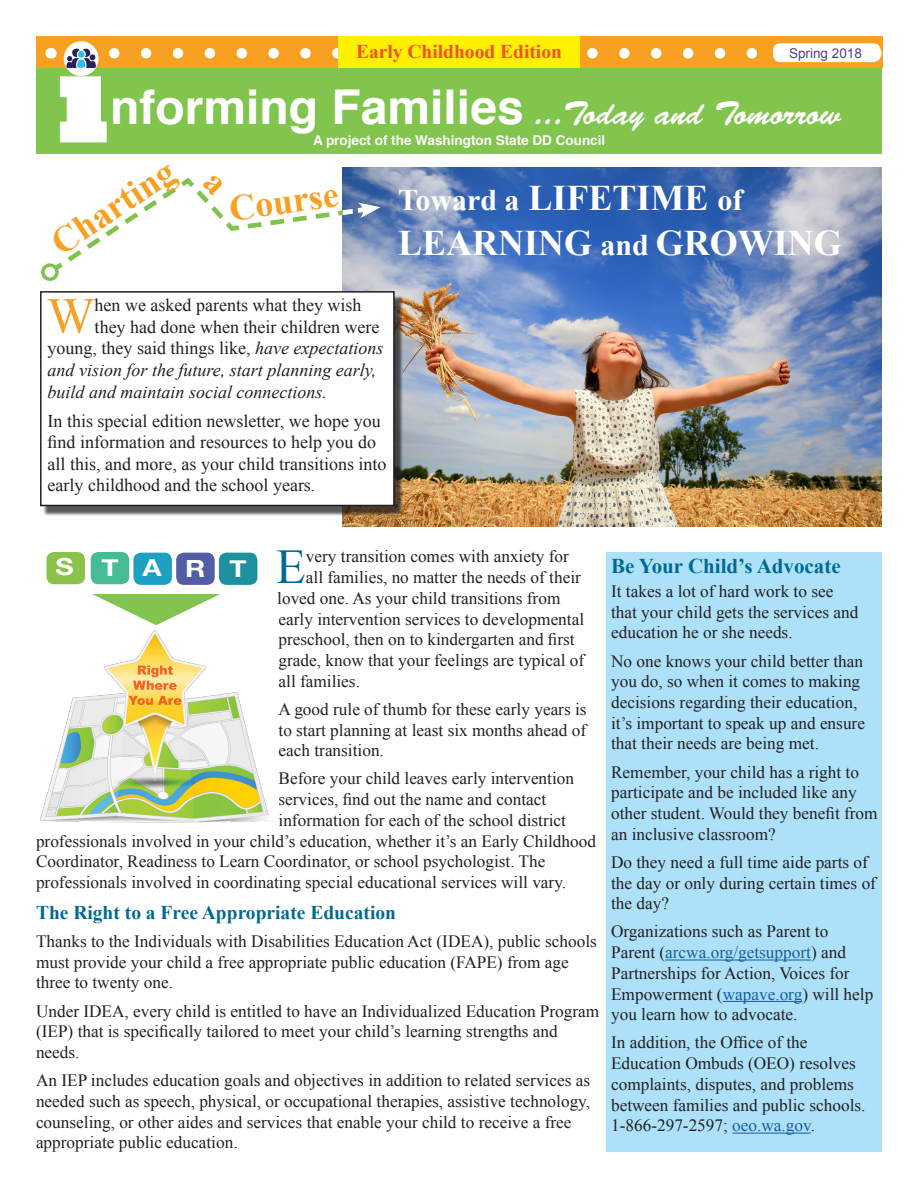
<style>
.page{position:relative;width:918px;height:1188px;background:#fff}
.page>*{position:absolute;margin:0;border:0;box-sizing:border-box;transform-origin:0 0}
.t1{font:800 139.5px "Rockwell";color:#fff}
.t2{font:50.55px "Times New Roman";color:#f8a021}
.t3{font:48.45px "Times New Roman";color:#006992}
.t4{font:700 48px "Helvetica";color:#fff}
.t5{font:700 36px "Times New Roman";color:#fff}
.t6{font:700 36px "Times New Roman";color:#f8a021}
.t7{font:33px "Brush Script Std";color:#fff}
.t8{font:700 30px "Times New Roman";color:#fff}
.t9{font:700 23.7px "Helvetica Neue";color:#fff;scale:1.19 1}
.t10{font:700 21px "Times New Roman";color:#006992}
.t11{font:700 19.5px "Times New Roman";color:#006992}
.t12{font:700 19.5px "Times New Roman";color:#f05022}
.t13{font:18px/21.6px "Times New Roman";color:#231f20}
.t14{font:italic 18px "Times New Roman";color:#231f20}
.t15{font:17.25px/20.7px "Times New Roman";color:#231f20}
.t16{font:700 13.5px "Helvetica";color:#fff}
.t17{font:13.5px "Arial";color:#5d3690}
.s1{font-size:36px}
.s2{font-size:30px}
.s3{font-style:italic}
.s4{color:#175d9e}
</style>
<div class="page">
<img style="left:343px;top:168px;width:538px;height:358px">
<div style="left:36px;top:60px;width:846px;height:94px;background:#81c44e"></div>
<div style="left:36px;top:36px;width:846px;height:32px;background:#f8a021"></div>
<svg style="left:109px;top:48px;width:665px;height:11px"></svg>
<div style="left:64px;top:41px;width:35px;height:35px;background:#fff;border-radius:50%"></div>
<img style="left:65px;top:48px;width:32px;height:20px">
<div style="left:773px;top:43px;width:108px;height:19px;background:#fff;border-radius:8px"></div>
<div style="left:338px;top:36px;width:242px;height:32px;background:#fff101"></div>
<div style="left:41px;top:263px;width:18px;height:18px;border:4px solid #7fc34c;border-radius:50%"></div>
<div style="left:43px;top:295px;width:360px;height:221px;background:#231f20;opacity:.75"></div>
<div style="left:41px;top:292px;width:353px;height:214px;background:#fff"></div>
<div style="left:40px;top:291px;width:355px;height:215px;border:2px solid #231f20"></div>
<img style="left:40px;top:631px;width:230px;height:192px">
<div style="left:46px;top:552px;width:39px;height:32px;background:#8bc34a;border-radius:8px"></div>
<div style="left:91px;top:552px;width:38px;height:32px;background:#47ba97;border-radius:8px"></div>
<div style="left:133px;top:553px;width:39px;height:32px;background:#20a0c0;border-radius:8px"></div>
<div style="left:176px;top:553px;width:39px;height:32px;background:#535da6;border-radius:8px"></div>
<div style="left:219px;top:553px;width:38px;height:32px;background:#1d91a0;border-radius:8px"></div>
<div style="left:606px;top:553px;width:276px;height:599px;background:#ade1f9"></div>
<hr style="left:665px;top:960px;width:146px;height:1px;background:#175d9e">
<hr style="left:723px;top:1001px;width:79px;height:1px;background:#175d9e">
<hr style="left:732px;top:1133px;width:79px;height:1px;background:#175d9e">
<svg style="left:92px;top:594px;width:128px;height:31px"></svg>
<svg style="left:49px;top:174px;width:331px;height:101px"></svg>
<p class="t12" style="left:356px;top:38px;width:207px">Early Childhood Edition</p>
<p class="t1" style="left:55px;top:15px;width:58px">i</p>
<p class="t17" style="left:789px;top:44px;width:74px">Spring 2018</p>
<p class="t4" style="left:110px;top:69px;width:415px">nforming Families</p>
<p class="t7" style="left:534px;top:95px;width:309px">...Today and Tomorrow</p>
<p class="t16" style="left:313px;top:130px;width:294px">A project of the Washington State DD Council</p>
<h3 class="t6" style="left:41px;top:225px;width:141px;rotate:-34deg">Charting</h3>
<h3 class="t6" style="left:226px;top:184px;width:111px;rotate:-8deg">Course</h3>
<p class="t8" style="left:398px;top:179px;width:346px">Toward a <span class="s1">LIFETIME</span> of</p>
<p class="t5" style="left:398px;top:218px;width:445px">LEARNING <span class="s2">and</span> GROWING</p>
<p class="t2" style="left:47px;top:282px;width:49px">W</p>
<p class="t13" style="left:95px;top:294px;width:268px">hen we asked parents what they wish</p>
<p class="t13" style="left:95px;top:316px;width:286px">they had done when their children were</p>
<p class="t13" style="left:48px;top:337px;width:337px">young, they said things like, <span class="s3">have expectations</span></p>
<p class="t14" style="left:48px;top:357px;width:330px">and vision for the future, start planning early,</p>
<p class="t14" style="left:48px;top:379px;width:281px">build and maintain social connections.</p>
<p class="t13" style="left:48px;top:410px;width:340px">In this special edition newsletter, we hope you find information and resources to help you do all this, and more, as your child transitions into early childhood and the school years.</p>
<p class="t3" style="left:276px;top:534px;width:31px">E</p>
<p class="t15" style="left:306px;top:546px;width:265px">very transition comes with anxiety for</p>
<p class="t9" style="left:55px;top:548px;width:17px">S</p>
<p class="t9" style="left:101px;top:549px;width:16px">T</p>
<p class="t9" style="left:142px;top:549px;width:18px">A</p>
<p class="t9" style="left:185px;top:549px;width:19px">R</p>
<p class="t9" style="left:230px;top:549px;width:16px">T</p>
<p class="t10" style="left:611px;top:552px;width:231px">Be Your Child’s Advocate</p>
<p class="t15" style="left:611px;top:581px;width:249px">It takes a lot of hard work to see that your child gets the services and education he or she needs.</p>
<p class="t15" style="left:611px;top:650px;width:255px">No one knows your child better than you do, so when it comes to making decisions regarding their education, it’s important to speak up and ensure that their needs are being met.</p>
<p class="t15" style="left:611px;top:761px;width:268px">Remember, your child has a right to participate and be included like any other student. Would they benefit from an inclusive classroom?</p>
<p class="t15" style="left:611px;top:851px;width:266px">Do they need a full time aide parts of the day or only during certain times of the day?</p>
<p class="t15" style="left:611px;top:921px;width:264px">Organizations such as Parent to Parent (<span class="s4">arcwa.org/getsupport</span>) and Partnerships for Action, Voices for Empowerment (<span class="s4">wapave.org</span>) will help you learn how to advocate.</p>
<p class="t15" style="left:611px;top:1032px;width:256px">In addition, the Office of the Education Ombuds (OEO) resolves complaints, disputes, and problems between families and public schools.<br>1-866-297-2597; <span class="s4">oeo.wa.gov</span>.</p>
<p class="t15" style="left:306px;top:567px;width:276px">all families, no matter the needs of their</p>
<p class="t15" style="left:277px;top:587px;width:285px">loved one. As your child transitions from</p>
<p class="t15" style="left:279px;top:608px;width:307px">early intervention services to developmental</p>
<p class="t15" style="left:279px;top:629px;width:298px">preschool, then on to kindergarten and first</p>
<p class="t15" style="left:279px;top:650px;width:307px">grade, know that your feelings are typical of</p>
<p class="t15" style="left:279px;top:670px;width:83px">all families.</p>
<p class="t15" style="left:279px;top:698px;width:310px;text-align:justify">A good rule of thumb for these early years is to start planning at least six months ahead of each transition.</p>
<p class="t15" style="left:279px;top:768px;width:297px">Before your child leaves early intervention</p>
<p class="t15" style="left:279px;top:789px;width:269px">services, find out the name and contact</p>
<p class="t15" style="left:279px;top:809px;width:289px">information for each of the school district</p>
<p class="t15" style="left:36px;top:830px;width:562px">professionals involved in your child’s education, whether it’s an Early Childhood</p>
<p class="t15" style="left:36px;top:851px;width:511px">Coordinator, Readiness to Learn Coordinator, or school psychologist. The</p>
<p class="t15" style="left:36px;top:872px;width:532px">professionals involved in coordinating special educational services will vary.</p>
<p class="t11" style="left:36px;top:899px;width:362px">The Right to a Free Appropriate Education</p>
<p class="t15" style="left:36px;top:931px;width:563px">Thanks to the Individuals with Disabilities Education Act (IDEA), public schools must provide your child a free appropriate public education (FAPE) from age three to twenty one.</p>
<p class="t15" style="left:36px;top:1000px;width:565px">Under IDEA, every child is entitled to have an Individualized Education Program (IEP) that is specifically tailored to meet your child’s learning strengths and needs.</p>
<p class="t15" style="left:36px;top:1070px;width:556px">An IEP includes education goals and objectives in addition to related services as needed such as speech, physical, or occupational therapies, assistive technology, counseling, or other aides and services that enable your child to receive a free appropriate public education.</p>
</div>
